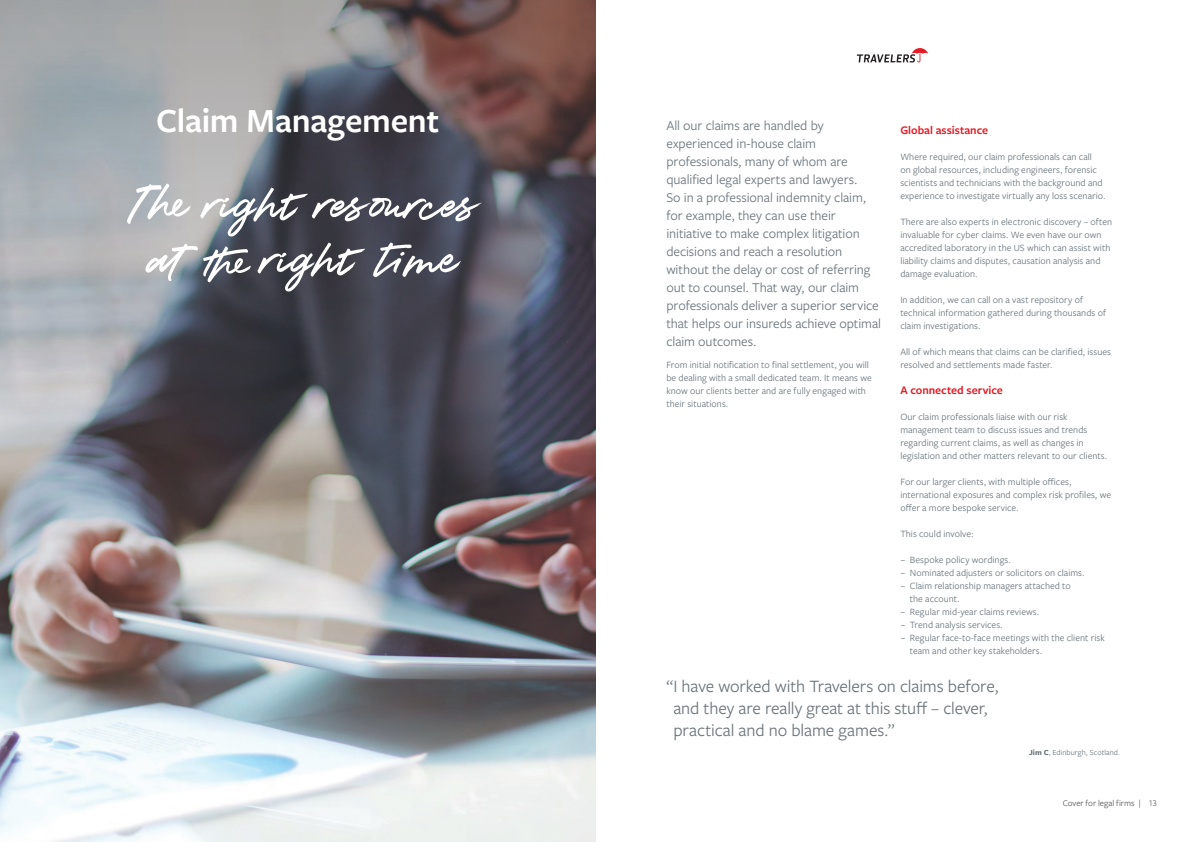
<style>
.page{position:relative;width:1191px;height:842px;background:#fff}
.page>*{position:absolute;margin:0;border:0;box-sizing:border-box;transform-origin:0 0}
.t1{font:55px/55px "Batterson";letter-spacing:-.005em;color:#fff;text-align:center}
.t2{font:600 35px "Freight Sans Pro";letter-spacing:-.005em;color:#fff}
.t3{font:18px/22px "Freight Sans Pro";letter-spacing:-.005em;color:#6a747b}
.t4{font:14px/18px "Freight Sans Pro";letter-spacing:-.005em;color:#6a747b}
.t5{font:600 12px "Freight Sans Pro";color:#e51a23}
.t6{font:10px/13px "Freight Sans Pro";letter-spacing:.005em;color:#6a747b}
.t7{font:9px "Freight Sans Pro";letter-spacing:-.005em;color:#57585a}
.t8{font:8px "Freight Sans Pro";letter-spacing:.01em;color:#6a747b}
.s1{font-weight:700}
</style>
<div class="page">
<svg style="left:857px;top:48px;width:71px;height:14px"></svg>
<img style="left:0;top:735px;width:595px;height:107px">
<img style="left:0;top:0;width:595px;height:735px">
<h2 class="t2" style="left:156px;top:97px;width:284px">Claim Management</h2>
<h1 class="t1" style="left:121px;top:170px;width:362px">The right resources at the right time</h1>
<p class="t4" style="left:666px;top:116px;width:216px">All our claims are handled by experienced in-house claim professionals, many of whom are qualified legal experts and lawyers.<br>So in a professional indemnity claim, for example, they can use their initiative to make complex litigation decisions and reach a resolution without the delay or cost of referring out to counsel. That way, our claim professionals deliver a superior service that helps our insureds achieve optimal claim outcomes.</p>
<p class="t6" style="left:666px;top:358px;width:207px">From initial notification to final settlement, you will be dealing with a small dedicated team. It means we know our clients better and are fully engaged with their situations.</p>
<p class="t5" style="left:900px;top:122px;width:89px">Global assistance</p>
<p class="t6" style="left:900px;top:150px;width:207px">Where required, our claim professionals can call<br>on global resources, including engineers, forensic scientists and technicians with the background and experience to investigate virtually any loss scenario.</p>
<p class="t6" style="left:900px;top:215px;width:213px">There are also experts in electronic discovery – often invaluable for cyber claims. We even have our own accredited laboratory in the US which can assist with liability claims and disputes, causation analysis and damage evaluation.</p>
<p class="t6" style="left:900px;top:293px;width:207px">In addition, we can call on a vast repository of technical information gathered during thousands of claim investigations.</p>
<p class="t6" style="left:900px;top:345px;width:212px">All of which means that claims can be clarified, issues resolved and settlements made faster.</p>
<p class="t5" style="left:900px;top:382px;width:104px">A connected service</p>
<p class="t6" style="left:900px;top:410px;width:208px">Our claim professionals liaise with our risk management team to discuss issues and trends regarding current claims, as well as changes in legislation and other matters relevant to our clients.</p>
<p class="t6" style="left:900px;top:475px;width:212px">For our larger clients, with multiple offices, international exposures and complex risk profiles, we offer a more bespoke service.</p>
<p class="t6" style="left:900px;top:527px;width:75px">This could involve:</p>
<p class="t6" style="left:900px;top:553px;width:112px">− Bespoke policy wordings.</p>
<p class="t6" style="left:900px;top:566px;width:186px">− Nominated adjusters or solicitors on claims.</p>
<p class="t6" style="left:900px;top:579px;width:172px">− Claim relationship managers attached to</p>
<p class="t6" style="left:910px;top:592px;width:51px">the account.</p>
<p class="t6" style="left:900px;top:605px;width:140px">− Regular mid-year claims reviews.</p>
<p class="t6" style="left:900px;top:618px;width:104px">− Trend analysis services.</p>
<p class="t6" style="left:900px;top:631px;width:206px">− Regular face-to-face meetings with the client risk</p>
<p class="t6" style="left:910px;top:644px;width:134px">team and other key stakeholders.</p>
<h3 class="t3" style="left:673px;top:674px;width:327px;text-indent:-7px">“I have worked with Travelers on claims before, and they are really great at this stuff – clever, practical and no blame games.”</h3>
<p class="t8" style="left:1029px;top:747px;width:93px"><span class="s1">Jim C</span>, Edinburgh, Scotland.</p>
<p class="t7" style="left:1062px;top:797px;width:96px">Cover for legal firms | 13</p>
</div>
